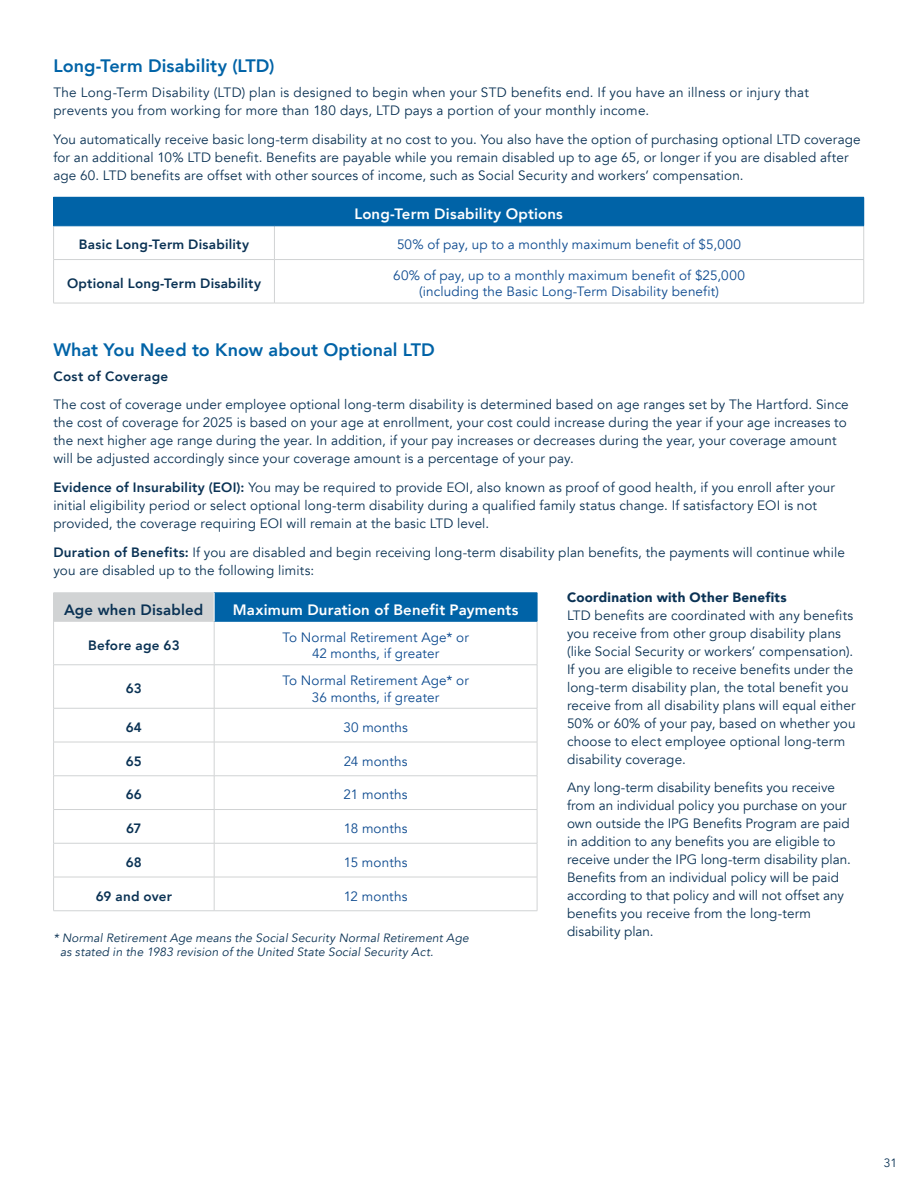
<style>
.page{position:relative;width:918px;height:1188px;background:#fff}
.page>*{position:absolute;margin:0;border:0;box-sizing:border-box;transform-origin:0 0}
.t1{font:800 18px "Avenir";letter-spacing:.005em;color:#0063a7}
.t2{font:800 15px "Avenir";letter-spacing:.01em;color:#fff}
.t3{font:800 15px "Avenir";letter-spacing:.015em;color:#0a3254}
.t4{font:13.5px/18px "Avenir";letter-spacing:.01em;color:#0a3254}
.t5{font:13.5px/16.5px "Avenir";letter-spacing:.01em;color:#0e4b90;text-align:center}
.t6{font:800 13.5px "Avenir";letter-spacing:.015em;color:#0a3254}
.t7{font:900 13.5px "Avenir";letter-spacing:.015em;color:#0a3254}
.t8{font:italic 12px/13.5px "Avenir";letter-spacing:.015em;color:#0a3254}
.t9{font:12px "Avenir";color:#0a3254}
.s1{font-weight:800}
</style>
<div class="page">
<div style="left:54px;top:197px;width:810px;height:29px;background:#0063a7"></div>
<svg style="left:54px;top:302px;width:809px;height:1px"></svg>
<hr style="left:53px;top:226px;width:1px;height:33px;background:#d1d3d4">
<hr style="left:274px;top:226px;width:1px;height:33px;background:#d1d3d4">
<hr style="left:863px;top:226px;width:1px;height:33px;background:#d1d3d4">
<hr style="left:53px;top:260px;width:1px;height:43px;background:#d1d3d4">
<hr style="left:274px;top:260px;width:1px;height:43px;background:#d1d3d4">
<hr style="left:863px;top:260px;width:1px;height:43px;background:#d1d3d4">
<hr style="left:53px;top:259px;width:221px;height:1px;background:#d1d3d4">
<hr style="left:274px;top:259px;width:590px;height:1px;background:#d1d3d4">
<hr style="left:53px;top:303px;width:221px;height:1px;background:#d1d3d4">
<hr style="left:274px;top:303px;width:590px;height:1px;background:#d1d3d4">
<svg style="left:53px;top:197px;width:1px;height:29px"></svg>
<hr style="left:53px;top:226px;width:221px;height:1px;background:#0063a7">
<hr style="left:274px;top:226px;width:590px;height:1px;background:#0063a7">
<div style="left:54px;top:593px;width:160px;height:28px;background:#d1d3d4"></div>
<div style="left:214px;top:593px;width:323px;height:28px;background:#0063a7"></div>
<svg style="left:54px;top:622px;width:483px;height:289px"></svg>
<hr style="left:53px;top:621px;width:1px;height:44px;background:#d1d3d4">
<hr style="left:214px;top:621px;width:1px;height:44px;background:#d1d3d4">
<hr style="left:537px;top:621px;width:1px;height:44px;background:#d1d3d4">
<hr style="left:53px;top:665px;width:1px;height:43px;background:#d1d3d4">
<hr style="left:214px;top:665px;width:323px;height:1px;background:#d1d3d4">
<hr style="left:214px;top:665px;width:1px;height:43px;background:#d1d3d4">
<hr style="left:537px;top:665px;width:1px;height:43px;background:#d1d3d4">
<hr style="left:53px;top:708px;width:1px;height:34px;background:#d1d3d4">
<hr style="left:214px;top:708px;width:323px;height:1px;background:#d1d3d4">
<hr style="left:214px;top:708px;width:1px;height:34px;background:#d1d3d4">
<hr style="left:537px;top:708px;width:1px;height:34px;background:#d1d3d4">
<hr style="left:53px;top:742px;width:1px;height:34px;background:#d1d3d4">
<hr style="left:214px;top:742px;width:323px;height:1px;background:#d1d3d4">
<hr style="left:214px;top:742px;width:1px;height:34px;background:#d1d3d4">
<hr style="left:537px;top:742px;width:1px;height:34px;background:#d1d3d4">
<hr style="left:53px;top:776px;width:1px;height:33px;background:#d1d3d4">
<hr style="left:214px;top:776px;width:323px;height:1px;background:#d1d3d4">
<hr style="left:214px;top:776px;width:1px;height:33px;background:#d1d3d4">
<hr style="left:537px;top:776px;width:1px;height:33px;background:#d1d3d4">
<hr style="left:53px;top:810px;width:1px;height:33px;background:#d1d3d4">
<hr style="left:214px;top:809px;width:323px;height:1px;background:#d1d3d4">
<hr style="left:214px;top:810px;width:1px;height:33px;background:#d1d3d4">
<hr style="left:537px;top:810px;width:1px;height:33px;background:#d1d3d4">
<hr style="left:53px;top:843px;width:1px;height:34px;background:#d1d3d4">
<hr style="left:214px;top:843px;width:323px;height:1px;background:#d1d3d4">
<hr style="left:214px;top:843px;width:1px;height:34px;background:#d1d3d4">
<hr style="left:537px;top:843px;width:1px;height:34px;background:#d1d3d4">
<hr style="left:53px;top:877px;width:1px;height:34px;background:#d1d3d4">
<hr style="left:214px;top:877px;width:1px;height:34px;background:#d1d3d4">
<hr style="left:537px;top:877px;width:1px;height:34px;background:#d1d3d4">
<svg style="left:53px;top:593px;width:1px;height:28px"></svg>
<hr style="left:53px;top:621px;width:161px;height:1px;background:#d1d3d4">
<hr style="left:53px;top:877px;width:161px;height:1px;background:#d1d3d4">
<hr style="left:214px;top:877px;width:323px;height:1px;background:#d1d3d4">
<hr style="left:53px;top:911px;width:161px;height:1px;background:#d1d3d4">
<hr style="left:214px;top:911px;width:323px;height:1px;background:#d1d3d4">
<hr style="left:53px;top:665px;width:161px;height:1px;background:#d1d3d4">
<hr style="left:53px;top:708px;width:161px;height:1px;background:#d1d3d4">
<hr style="left:53px;top:742px;width:161px;height:1px;background:#d1d3d4">
<hr style="left:53px;top:776px;width:161px;height:1px;background:#d1d3d4">
<hr style="left:53px;top:809px;width:161px;height:1px;background:#d1d3d4">
<hr style="left:53px;top:843px;width:161px;height:1px;background:#d1d3d4">
<svg style="left:537px;top:593px;width:1px;height:28px"></svg>
<hr style="left:215px;top:621px;width:322px;height:1px;background:#0063a7">
<svg style="left:214px;top:593px;width:1px;height:28px"></svg>
<h1 class="t1" style="left:53px;top:52px;width:223px">Long-Term Disability (LTD)</h1>
<p class="t4" style="left:53px;top:83px;width:757px">The Long-Term Disability (LTD) plan is designed to begin when your STD benefits end. If you have an illness or injury that prevents you from working for more than 180 days, LTD pays a portion of your monthly income.</p>
<p class="t4" style="left:53px;top:130px;width:809px">You automatically receive basic long-term disability at no cost to you. You also have the option of purchasing optional LTD coverage for an additional 10% LTD benefit. Benefits are payable while you remain disabled up to age 65, or longer if you are disabled after age 60. LTD benefits are offset with other sources of income, such as Social Security and workers’ compensation.</p>
<p class="t2" style="left:354px;top:202px;width:210px">Long-Term Disability Options</p>
<p class="t6" style="left:79px;top:234px;width:172px">Basic Long-Term Disability</p>
<p class="t5" style="left:397px;top:237px;width:346px">50% of pay, up to a monthly maximum benefit of $5,000</p>
<p class="t6" style="left:67px;top:273px;width:196px">Optional Long-Term Disability</p>
<p class="t5" style="left:393px;top:267px;width:353px">60% of pay, up to a monthly maximum benefit of $25,000 (including the Basic Long-Term Disability benefit)</p>
<h1 class="t1" style="left:53px;top:336px;width:383px">What You Need to Know about Optional LTD</h1>
<p class="t6" style="left:53px;top:365px;width:116px">Cost of Coverage</p>
<p class="t4" style="left:53px;top:396px;width:797px">The cost of coverage under employee optional long-term disability is determined based on age ranges set by The Hartford. Since the cost of coverage for 2025 is based on your age at enrollment, your cost could increase during the year if your age increases to the next higher age range during the year. In addition, if your pay increases or decreases during the year, your coverage amount will be adjusted accordingly since your coverage amount is a percentage of your pay.</p>
<p class="t4" style="left:53px;top:479px;width:783px"><span class="s1">Evidence of Insurability (EOI):</span> You may be required to provide EOI, also known as proof of good health, if you enroll after your initial eligibility period or select optional long-term disability during a qualified family status change. If satisfactory EOI is not provided, the coverage requiring EOI will remain at the basic LTD level.</p>
<p class="t4" style="left:53px;top:544px;width:793px"><span class="s1">Duration of Benefits:</span> If you are disabled and begin receiving long-term disability plan benefits, the payments will continue while you are disabled up to the following limits:</p>
<p class="t3" style="left:64px;top:598px;width:141px">Age when Disabled</p>
<p class="t2" style="left:233px;top:598px;width:287px">Maximum Duration of Benefit Payments</p>
<p class="t6" style="left:88px;top:635px;width:93px">Before age 63</p>
<p class="t5" style="left:282px;top:629px;width:188px">To Normal Retirement Age* or<br>42 months, if greater</p>
<p class="t6" style="left:126px;top:678px;width:18px">63</p>
<p class="t5" style="left:282px;top:672px;width:188px">To Normal Retirement Age* or<br>36 months, if greater</p>
<p class="t6" style="left:126px;top:717px;width:18px">64</p>
<p class="t5" style="left:343px;top:719px;width:66px">30 months</p>
<p class="t6" style="left:126px;top:750px;width:18px">65</p>
<p class="t5" style="left:344px;top:753px;width:65px">24 months</p>
<p class="t6" style="left:126px;top:784px;width:18px">66</p>
<p class="t5" style="left:344px;top:787px;width:65px">21 months</p>
<p class="t6" style="left:126px;top:818px;width:17px">67</p>
<p class="t5" style="left:344px;top:820px;width:65px">18 months</p>
<p class="t6" style="left:126px;top:852px;width:18px">68</p>
<p class="t5" style="left:344px;top:854px;width:65px">15 months</p>
<p class="t6" style="left:96px;top:885px;width:78px">69 and over</p>
<p class="t5" style="left:344px;top:888px;width:65px">12 months</p>
<p class="t8" style="left:60px;top:931px;width:410px;text-indent:-7px">* Normal Retirement Age means the Social Security Normal Retirement Age as stated in the 1983 revision of the United State Social Security Act.</p>
<p class="t7" style="left:567px;top:585px;width:221px">Coordination with Other Benefits</p>
<p class="t4" style="left:567px;top:606px;width:290px">LTD benefits are coordinated with any benefits you receive from other group disability plans (like Social Security or workers’ compensation).<br>If you are eligible to receive benefits under the long-term disability plan, the total benefit you receive from all disability plans will equal either 50% or 60% of your pay, based on whether you choose to elect employee optional long-term disability coverage.</p>
<p class="t4" style="left:567px;top:779px;width:285px">Any long-term disability benefits you receive from an individual policy you purchase on your own outside the IPG Benefits Program are paid in addition to any benefits you are eligible to receive under the IPG long-term disability plan.<br>Benefits from an individual policy will be paid according to that policy and will not offset any benefits you receive from the long-term disability plan.</p>
<p class="t9" style="left:884px;top:1156px;width:15px">31</p>
</div>
